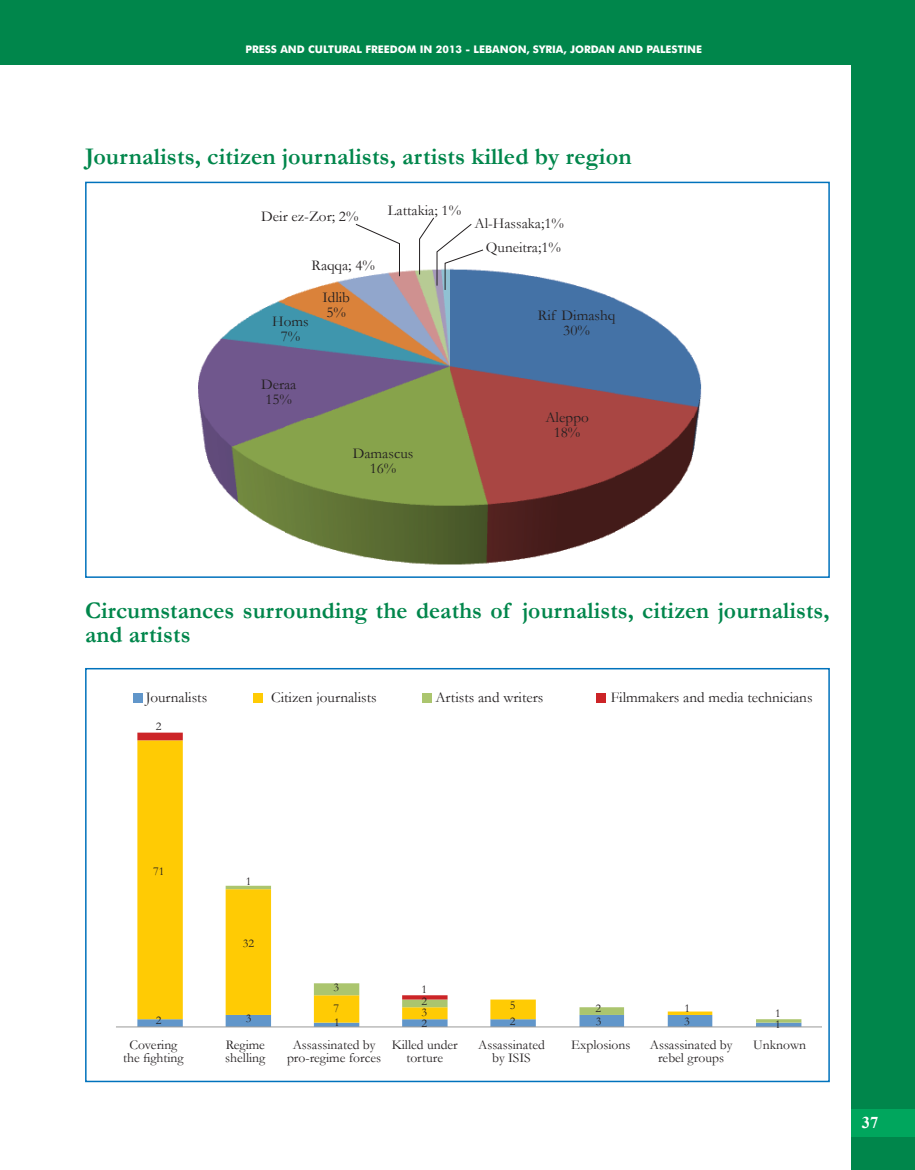
<style>
.page{position:relative;width:915px;height:1170px;background:#fff}
.page>*{position:absolute;margin:0;border:0;box-sizing:border-box;transform-origin:0 0}
.t1{font:700 24px/24px "Garamond";letter-spacing:.005em;color:#00864b}
.t2{font:700 16.5px "Times New Roman";color:#fff}
.t3{font:15px/15px "Garamond";color:#231f20;text-align:center}
.t4{font:13.5px/13.5px "Garamond";color:#231f20;text-align:center}
.t5{font:12px/12.6px "Garamond";color:#231f20}
.t6{font:700 10.5px "Futura BT";color:#fff}
</style>
<div class="page">
<div style="left:0;top:0;width:914px;height:64px;background:#00864b"></div>
<div style="left:850px;top:0;width:64px;height:1169px;background:#00864b"></div>
<div style="left:850px;top:1109px;width:64px;height:27px;background:#00a65d"></div>
<div style="left:85px;top:182px;width:744px;height:396px;border:2px solid #0072bc"></div>
<div style="left:85px;top:668px;width:744px;height:414px;border:2px solid #0072bc"></div>
<div style="left:134px;top:693px;width:9px;height:9px;background:#6196ca"></div>
<div style="left:253px;top:693px;width:9px;height:9px;background:#ffcb04"></div>
<div style="left:422px;top:693px;width:9px;height:9px;background:#abc56e"></div>
<div style="left:595px;top:693px;width:10px;height:9px;background:#cc2427"></div>
<img style="left:198px;top:270px;width:504px;height:295px">
<svg style="left:137px;top:1022px;width:664px;height:4px"></svg>
<svg style="left:137px;top:999px;width:46px;height:23px"></svg>
<svg style="left:225px;top:995px;width:576px;height:27px"></svg>
<svg style="left:137px;top:732px;width:310px;height:267px"></svg>
<hr style="left:116px;top:1026px;width:705px;height:1px;background:#999998">
<svg style="left:355px;top:224px;width:45px;height:53px"></svg>
<svg style="left:418px;top:217px;width:66px;height:74px"></svg>
<p class="t6" style="left:245px;top:43px;width:458px">PRESS AND CULTURAL FREEDOM IN 2013 - LEBANON, SYRIA, JORDAN AND PALESTINE</p>
<h1 class="t1" style="left:85px;top:144px;width:548px">Journalists, citizen journalists, artists killed by region</h1>
<p class="t3" style="left:261px;top:209px;width:99px">Deir ez-Zor; 2%</p>
<p class="t3" style="left:388px;top:202px;width:75px">Lattakia; 1%</p>
<p class="t3" style="left:311px;top:257px;width:65px">Raqqa; 4%</p>
<p class="t3" style="left:272px;top:313px;width:38px">Homs<br>7%</p>
<p class="t3" style="left:322px;top:289px;width:29px;text-align:left">Idlib<br>5%</p>
<p class="t3" style="left:474px;top:210px;width:91px;line-height:24.9px">Al-Hassaka;1%<br>Quneitra;1%</p>
<p class="t3" style="left:538px;top:307px;width:79px">Rif Dimashq<br>30%</p>
<p class="t3" style="left:261px;top:376px;width:37px;text-align:left">Deraa<br>15%</p>
<p class="t3" style="left:352px;top:445px;width:62px">Damascus<br>16%</p>
<p class="t3" style="left:545px;top:409px;width:45px">Aleppo<br>18%</p>
<h1 class="t1" style="left:85px;top:597px;width:745px">Circumstances surrounding the deaths of journalists, citizen journalists, and artists</h1>
<p class="t3" style="left:146px;top:689px;width:63px">Journalists</p>
<p class="t3" style="left:271px;top:689px;width:107px">Citizen journalists</p>
<p class="t3" style="left:435px;top:689px;width:109px">Artists and writers</p>
<p class="t3" style="left:610px;top:689px;width:203px">Filmmakers and media technicians</p>
<p class="t5" style="left:156px;top:719px;width:7px">2</p>
<p class="t5" style="left:153px;top:864px;width:13px">71</p>
<p class="t5" style="left:245px;top:875px;width:7px">1</p>
<p class="t5" style="left:243px;top:936px;width:13px">32</p>
<p class="t5" style="left:333px;top:980px;width:7px">3</p>
<p class="t5" style="left:421px;top:982px;width:7px">1<br>2</p>
<p class="t5" style="left:421px;top:1016px;width:7px">2</p>
<p class="t5" style="left:510px;top:996px;width:7px;line-height:16px">5<br>2</p>
<p class="t5" style="left:595px;top:1001px;width:7px">2</p>
<p class="t5" style="left:684px;top:1001px;width:7px">1</p>
<p class="t5" style="left:333px;top:1001px;width:7px">7</p>
<p class="t5" style="left:421px;top:1005px;width:7px">3</p>
<p class="t5" style="left:774px;top:1007px;width:7px;line-height:10.9px">1<br>1</p>
<p class="t5" style="left:245px;top:1011px;width:7px">3</p>
<p class="t5" style="left:156px;top:1013px;width:7px">2</p>
<p class="t4" style="left:123px;top:1037px;width:62px">Covering the fighting</p>
<p class="t4" style="left:225px;top:1037px;width:42px;text-align:left">Regime shelling</p>
<p class="t4" style="left:287px;top:1037px;width:95px">Assassinated by pro-regime forces</p>
<p class="t4" style="left:391px;top:1037px;width:68px">Killed under torture</p>
<p class="t4" style="left:478px;top:1037px;width:68px">Assassinated by ISIS</p>
<p class="t4" style="left:571px;top:1037px;width:61px">Explosions</p>
<p class="t4" style="left:649px;top:1037px;width:84px">Assassinated by rebel groups</p>
<p class="t4" style="left:753px;top:1037px;width:54px">Unknown</p>
<p class="t5" style="left:595px;top:1014px;width:7px">3</p>
<p class="t5" style="left:683px;top:1014px;width:7px">3</p>
<p class="t5" style="left:334px;top:1015px;width:7px">1</p>
<p class="t2" style="left:861px;top:1111px;width:18px">37</p>
</div>
